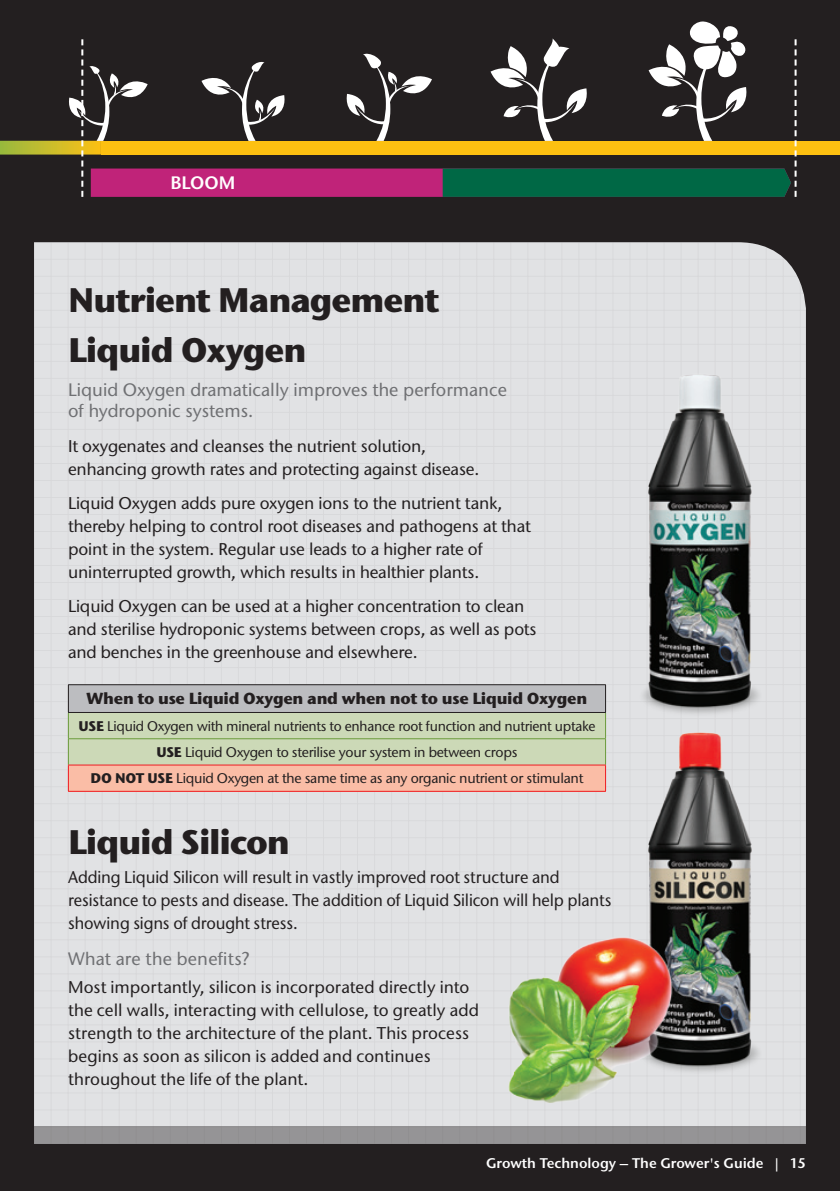
<style>
.page{position:relative;width:840px;height:1191px;background:#fff}
.page>*{position:absolute;margin:0;border:0;box-sizing:border-box;transform-origin:0 0}
.t1{font:700 34px "Stone Sans ITC Pro";letter-spacing:-.035em;color:#231f20}
.t2{font:500 18px/21.6px "Stone Sans ITC Pro";color:#6f7073}
.t3{font:600 18px "Stone Sans ITC Pro";color:#fff}
.t4{font:500 17px/23px "Stone Sans ITC Pro";letter-spacing:-.01em;color:#231f20}
.t5{font:500 17px/23px "Stone Sans ITC Pro";letter-spacing:-.01em;color:#231f20;scale:.96 1}
.t6{font:700 16px "Stone Sans ITC Pro";letter-spacing:-.02em;color:#231f20}
.t7{font:500 14px/26.2px "Stone Sans ITC Pro";letter-spacing:-.02em;color:#231f20;text-align:center}
.t8{font:600 14px "Stone Sans ITC Pro";color:#fff}
.s1{font-weight:700}
</style>
<div class="page">
<div style="left:0;top:0;width:839px;height:1191px;background:#231f20"></div>
<div style="left:595px;top:141px;width:244px;height:14px;background:#fdc011"></div>
<svg style="left:0;top:21px;width:796px;height:176px"></svg>
<div style="left:34px;top:242px;width:771px;height:885px;background:#e1e2e4"></div>
<div style="left:34px;top:1127px;width:771px;height:17px;background:#959496"></div>
<img style="left:620px;top:353px;width:159px;height:358px">
<img style="left:620px;top:711px;width:159px;height:374px">
<img style="left:492px;top:933px;width:183px;height:169px">
<hr style="left:68px;top:791px;width:537px;height:1px;background:#ee1d23">
<hr style="left:68px;top:684px;width:537px;height:1px;background:#231f20">
<svg style="left:68px;top:685px;width:538px;height:106px;background:#d1c7b1"></svg>
<hr style="left:68px;top:712px;width:537px;height:1px;background:#231f20">
<p class="t3" style="left:170px;top:171px;width:67px">BLOOM</p>
<h1 class="t1" style="left:68px;top:278px;width:373px">Nutrient Management</h1>
<h1 class="t1" style="left:68px;top:328px;width:240px">Liquid Oxygen</h1>
<p class="t2" style="left:68px;top:378px;width:440px">Liquid Oxygen dramatically improves the performance of hydroponic systems.</p>
<p class="t4" style="left:68px;top:434px;width:412px">It oxygenates and cleanses the nutrient solution, enhancing growth rates and protecting against disease.</p>
<p class="t4" style="left:68px;top:491px;width:464px">Liquid Oxygen adds pure oxygen ions to the nutrient tank, thereby helping to control root diseases and pathogens at that point in the system. Regular use leads to a higher rate of uninterrupted growth, which results in healthier plants.</p>
<p class="t4" style="left:68px;top:595px;width:469px">Liquid Oxygen can be used at a higher concentration to clean and sterilise hydroponic systems between crops, as well as pots and benches in the greenhouse and elsewhere.</p>
<p class="t6" style="left:87px;top:688px;width:502px">When to use Liquid Oxygen and when not to use Liquid Oxygen</p>
<p class="t7" style="left:79px;top:712px;width:518px"><span class="s1">USE</span> Liquid Oxygen with mineral nutrients to enhance root function and nutrient uptake<br><span class="s1">USE</span> Liquid Oxygen to sterilise your system in between crops<br><span class="s1">DO NOT USE</span> Liquid Oxygen at the same time as any organic nutrient or stimulant</p>
<h1 class="t1" style="left:68px;top:819px;width:223px">Liquid Silicon</h1>
<p class="t5" style="left:68px;top:865px;width:567px">Adding Liquid Silicon will result in vastly improved root structure and resistance to pests and disease. The addition of Liquid Silicon will help plants showing signs of drought stress.</p>
<p class="t2" style="left:68px;top:947px;width:183px">What are the benefits?</p>
<p class="t4" style="left:68px;top:975px;width:412px">Most importantly, silicon is incorporated directly into the cell walls, interacting with cellulose, to greatly add strength to the architecture of the plant. This process begins as soon as silicon is added and continues throughout the life of the plant.</p>
<p class="t8" style="left:486px;top:1154px;width:321px">Growth Technology – The Grower's Guide | 15</p>
</div>
